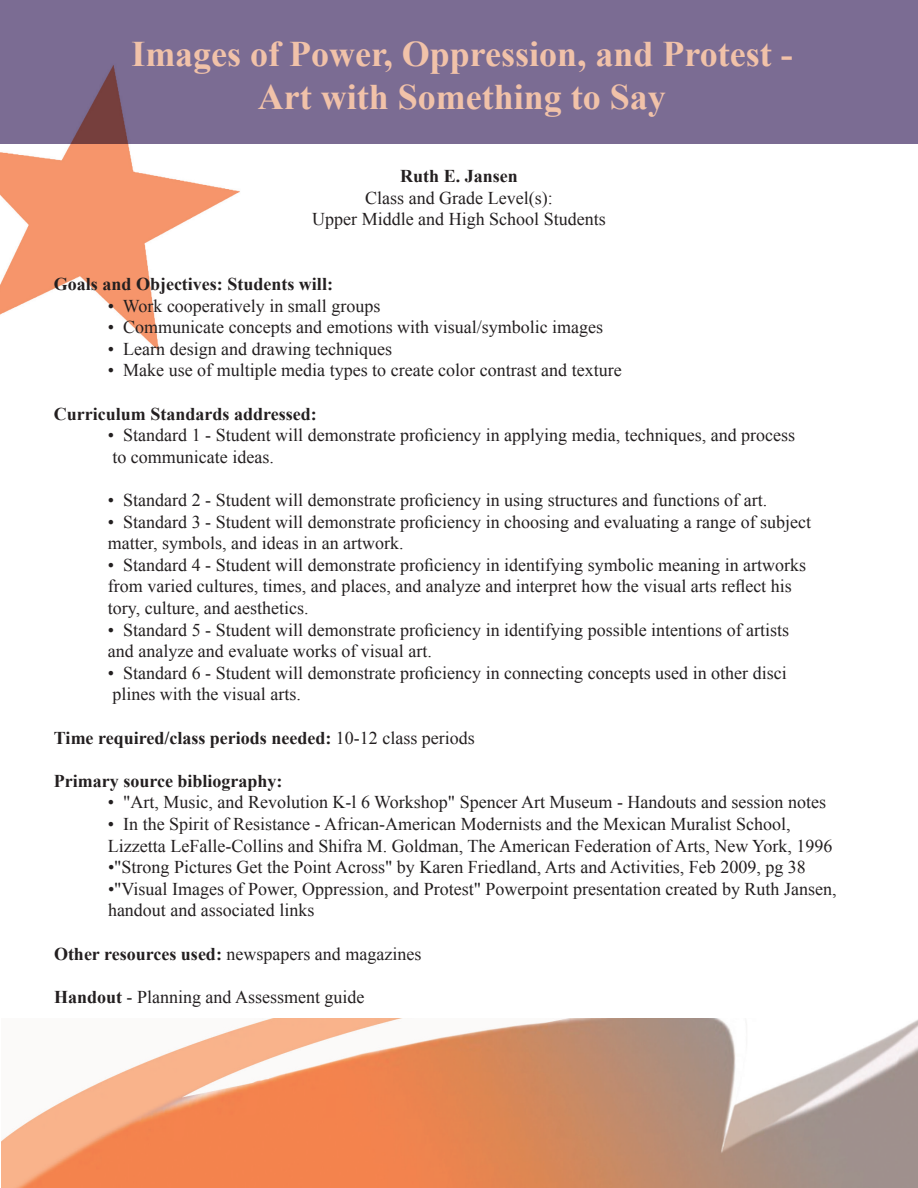
<style>
.page{position:relative;width:918px;height:1188px;background:#fff}
.page>*{position:absolute;margin:0;border:0;box-sizing:border-box;transform-origin:0 0}
.t1{font:700 36px/43.2px "Times New Roman";color:#f1c2a9;text-align:center}
.t2{font:18px/21.6px "Times New Roman";color:#231f20}
.t3{font:700 18px "Times New Roman";color:#231f20}
.s1{font-weight:400}
.s2{font-weight:700}
</style>
<div class="page">
<img style="left:2px;top:1018px;width:916px;height:170px">
<div style="left:0;top:0;width:918px;height:144px;background:#7b6c93"></div>
<img style="left:0;top:65px;width:240px;height:286px">
<h1 class="t1" style="left:131px;top:31px;width:663px">Images of Power, Oppression, and Protest -<br>Art with Something to Say</h1>
<p class="t3" style="left:400px;top:164px;width:119px">Ruth E. Jansen</p>
<p class="t2" style="left:312px;top:186px;width:295px;text-align:center">Class and Grade Level(s):<br>Upper Middle and High School Students</p>
<p class="t3" style="left:54px;top:272px;width:281px">Goals and Objectives: Students will:</p>
<p class="t2" style="left:108px;top:294px;width:274px">• Work cooperatively in small groups</p>
<p class="t2" style="left:108px;top:316px;width:497px">• Communicate concepts and emotions with visual/symbolic images</p>
<p class="t2" style="left:108px;top:338px;width:286px">• Learn design and drawing techniques</p>
<p class="t2" style="left:108px;top:359px;width:515px">• Make use of multiple media types to create color contrast and texture</p>
<p class="t3" style="left:54px;top:401px;width:264px">Curriculum Standards addressed:</p>
<p class="t2" style="left:108px;top:424px;width:689px">• Standard 1 - Student will demonstrate proficiency in applying media, techniques, and process to communicate ideas.</p>
<p class="t2" style="left:108px;top:489px;width:661px">• Standard 2 - Student will demonstrate proficiency in using structures and functions of art.</p>
<p class="t2" style="left:108px;top:510px;width:705px">• Standard 3 - Student will demonstrate proficiency in choosing and evaluating a range of subject matter, symbols, and ideas in an artwork.</p>
<p class="t2" style="left:108px;top:554px;width:700px">• Standard 4 - Student will demonstrate proficiency in identifying symbolic meaning in artworks from varied cultures, times, and places, and analyze and interpret how the visual arts reflect his tory, culture, and aesthetics.</p>
<p class="t2" style="left:108px;top:618px;width:683px">• Standard 5 - Student will demonstrate proficiency in identifying possible intentions of artists and analyze and evaluate works of visual art.</p>
<p class="t2" style="left:108px;top:662px;width:680px">• Standard 6 - Student will demonstrate proficiency in connecting concepts used in other disci plines with the visual arts.</p>
<p class="t3" style="left:54px;top:725px;width:422px">Time required/class periods needed: <span class="s1">10-12 class periods</span></p>
<p class="t3" style="left:54px;top:768px;width:230px">Primary source bibliography:</p>
<p class="t2" style="left:108px;top:791px;width:720px">• "Art, Music, and Revolution K-l 6 Workshop" Spencer Art Museum - Handouts and session notes</p>
<p class="t2" style="left:108px;top:813px;width:726px">• In the Spirit of Resistance - African-American Modernists and the Mexican Muralist School,<br>Lizzetta LeFalle-Collins and Shifra M. Goldman, The American Federation of Arts, New York, 1996</p>
<p class="t2" style="left:108px;top:856px;width:699px">•"Strong Pictures Get the Point Across" by Karen Friedland, Arts and Activities, Feb 2009, pg 38</p>
<p class="t2" style="left:108px;top:878px;width:730px">•"Visual Images of Power, Oppression, and Protest" Powerpoint presentation created by Ruth Jansen, handout and associated links</p>
<p class="t2" style="left:54px;top:942px;width:369px"><span class="s2">Other resources used:</span> newspapers and magazines</p>
<p class="t2" style="left:54px;top:986px;width:312px"><span class="s2">Handout</span> - Planning and Assessment guide</p>
</div>
